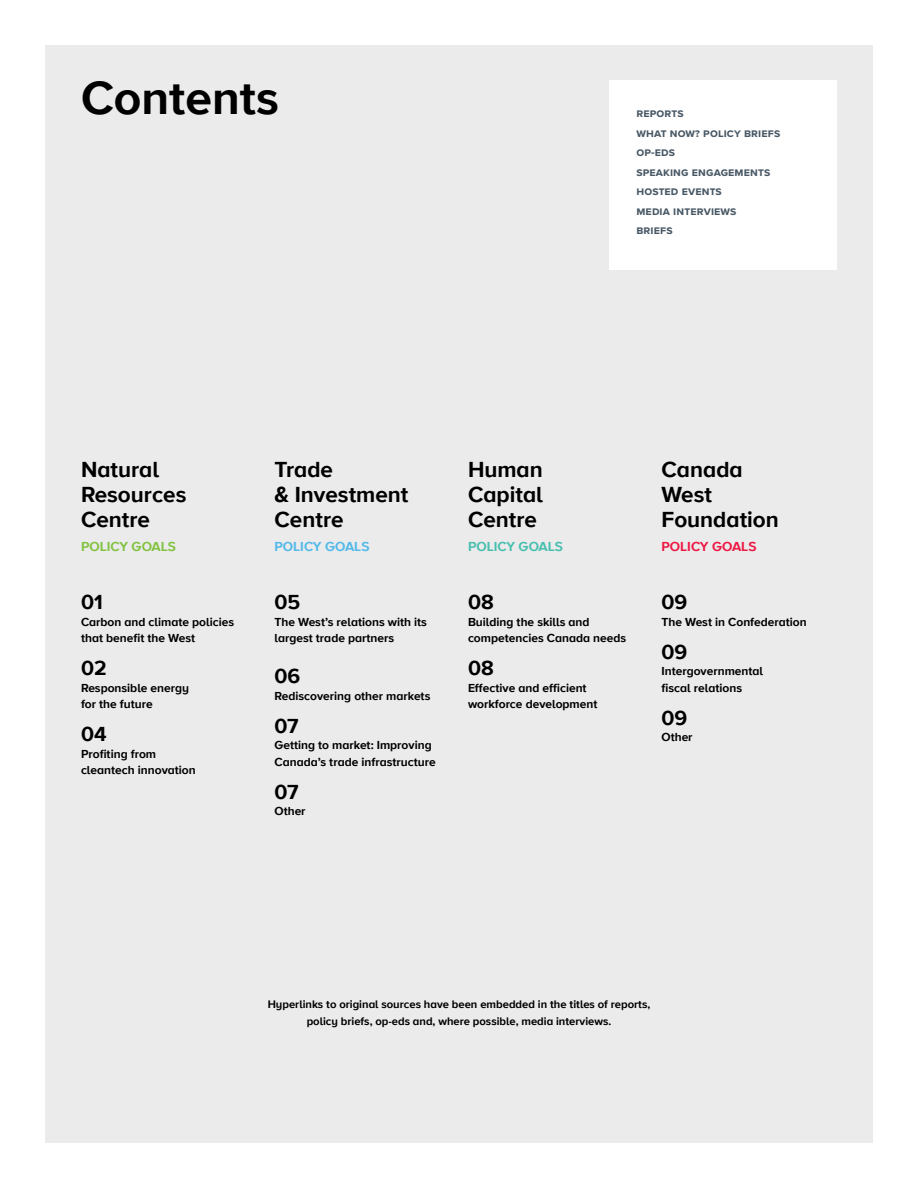
<style>
.page{position:relative;width:918px;height:1188px;background:#fff}
.page>*{position:absolute;margin:0;border:0;box-sizing:border-box;transform-origin:0 0}
.t1{font:700 48px "Proxima Nova A";color:#000}
.t2{font:700 22.5px/24.8px "Proxima Nova A";color:#000}
.t3{font:700 21px "Proxima Nova A";color:#000}
.t4{font:700 13.5px "Proxima Nova A";color:#82c341}
.t5{font:700 13.5px "Proxima Nova A";color:#52b9e9}
.t6{font:700 13.5px "Proxima Nova A";color:#47bfaf}
.t7{font:700 13.5px "Proxima Nova A";color:#ed1944}
.t8{font:700 12px/16.5px "Proxima Nova A";color:#000}
.t9{font:700 12px/19.5px "Proxima Nova S";letter-spacing:.01em;color:#485865}
.t10{font:700 11.25px/16.5px "Proxima Nova A";color:#000;text-align:center}
</style>
<div class="page">
<div style="left:45px;top:45px;width:828px;height:1098px;background:#ebebec"></div>
<div style="left:609px;top:80px;width:228px;height:189px;background:#fff"></div>
<h1 class="t1" style="left:81px;top:69px;width:199px">Contents</h1>
<p class="t9" style="left:636px;top:104px;width:145px">reports<br>what now? policy briefs op-eds<br>speaking engagements hosted events<br>media interviews<br>briefs</p>
<h2 class="t2" style="left:81px;top:458px;width:107px">Natural<br>Resources<br>Centre</h2>
<p class="t4" style="left:81px;top:539px;width:96px">POLICY GOALS</p>
<h3 class="t3" style="left:81px;top:589px;width:23px">01</h3>
<p class="t8" style="left:81px;top:614px;width:155px">Carbon and climate policies that benefit the West</p>
<h3 class="t3" style="left:81px;top:655px;width:27px">02</h3>
<p class="t8" style="left:81px;top:680px;width:110px">Responsible energy for the future</p>
<h3 class="t3" style="left:81px;top:721px;width:27px">04</h3>
<p class="t8" style="left:81px;top:746px;width:116px">Profiting from cleantech innovation</p>
<h2 class="t2" style="left:274px;top:458px;width:136px">Trade<br>&amp; Investment<br>Centre</h2>
<p class="t5" style="left:274px;top:539px;width:96px">POLICY GOALS</p>
<h3 class="t3" style="left:274px;top:589px;width:27px">05</h3>
<p class="t8" style="left:274px;top:614px;width:154px">The West’s relations with its largest trade partners</p>
<h3 class="t3" style="left:274px;top:664px;width:27px">06</h3>
<p class="t8" style="left:274px;top:688px;width:157px">Rediscovering other markets</p>
<h3 class="t3" style="left:274px;top:713px;width:26px">07</h3>
<p class="t8" style="left:274px;top:737px;width:163px">Getting to market: Improving<br>Canada’s trade infrastructure</p>
<h3 class="t3" style="left:274px;top:779px;width:26px">07</h3>
<p class="t8" style="left:274px;top:803px;width:33px">Other</p>
<h2 class="t2" style="left:468px;top:458px;width:76px;text-align:justify">Human Capital Centre</h2>
<p class="t6" style="left:468px;top:539px;width:96px">POLICY GOALS</p>
<h3 class="t3" style="left:468px;top:589px;width:27px">08</h3>
<p class="t8" style="left:468px;top:614px;width:160px">Building the skills and competencies Canada needs</p>
<h3 class="t3" style="left:468px;top:655px;width:27px">08</h3>
<p class="t8" style="left:468px;top:680px;width:131px">Effective and efficient workforce development</p>
<h2 class="t2" style="left:662px;top:458px;width:119px">Canada<br>West<br>Foundation</h2>
<p class="t7" style="left:662px;top:539px;width:96px">POLICY GOALS</p>
<h3 class="t3" style="left:662px;top:589px;width:27px">09</h3>
<p class="t8" style="left:662px;top:614px;width:147px">The West in Confederation</p>
<h3 class="t3" style="left:662px;top:639px;width:27px">09</h3>
<p class="t8" style="left:662px;top:663px;width:103px">Intergovernmental fiscal relations</p>
<h3 class="t3" style="left:662px;top:705px;width:27px">09</h3>
<p class="t8" style="left:662px;top:729px;width:33px">Other</p>
<p class="t10" style="left:268px;top:997px;width:384px">Hyperlinks to original sources have been embedded in the titles of reports, policy briefs, op-eds and, where possible, media interviews.</p>
</div>
